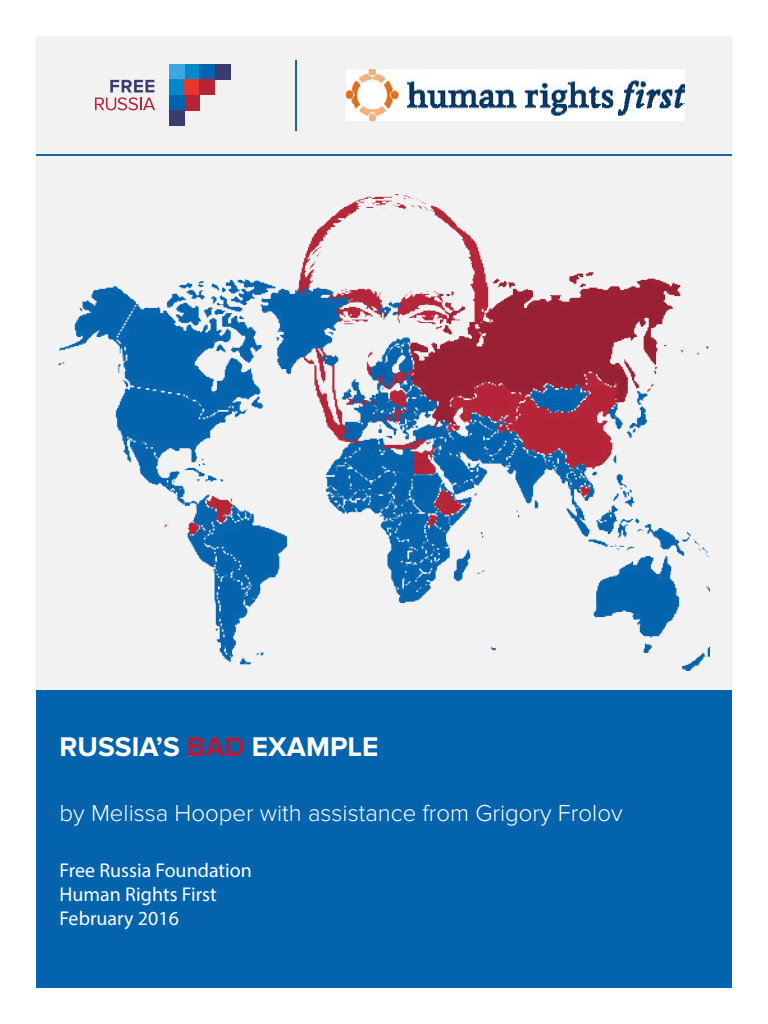
<style>
.page{position:relative;width:768px;height:1024px;background:#fff}
.page>*{position:absolute;margin:0;border:0;box-sizing:border-box;transform-origin:0 0}
.t1{font:700 28px "Proxima Nova";color:#fff}
.t2{font:300 24px "Proxima Nova";color:#fff}
.t3{font:20px/24px "Myriad Pro";color:#fff}
.s1{color:#b31b36}
</style>
<div class="page">
<div style="left:36px;top:36px;width:696px;height:830px;background:#f2f2f2"></div>
<img style="left:59px;top:194px;width:650px;height:476px">
<div style="left:36px;top:690px;width:696px;height:298px;background:#0363ad"></div>
<hr style="left:36px;top:154px;width:696px;height:2px;background:#1963ab">
<div style="left:185px;top:65px;width:15px;height:15px;background:#0088cd"></div>
<div style="left:169px;top:65px;width:16px;height:15px;background:#3ba9e0"></div>
<div style="left:200px;top:65px;width:15px;height:15px;background:#0063ae"></div>
<div style="left:169px;top:80px;width:16px;height:15px;background:#0088cd"></div>
<div style="left:185px;top:80px;width:15px;height:15px;background:#e7362b"></div>
<div style="left:200px;top:80px;width:15px;height:15px;background:#b42336"></div>
<div style="left:185px;top:95px;width:15px;height:15px;background:#b42336"></div>
<div style="left:169px;top:95px;width:16px;height:15px;background:#0063ae"></div>
<div style="left:169px;top:110px;width:16px;height:15px;background:#3c3b6f"></div>
<div style="left:215px;top:65px;width:15px;height:15px;background:#3c3b6f"></div>
<svg style="left:95px;top:80px;width:60px;height:30px"></svg>
<img style="left:347px;top:69px;width:338px;height:51px">
<hr style="left:295px;top:60px;width:2px;height:71px;background:#1963ab">
<h1 class="t1" style="left:60px;top:731px;width:320px">RUSSIA’S <span class="s1">BAD</span> EXAMPLE</h1>
<p class="t2" style="left:60px;top:799px;width:565px">by Melissa Hooper with assistance from Grigory Frolov</p>
<p class="t3" style="left:60px;top:858px;width:194px">Free Russia Foundation<br>Human Rights First<br>February 2016</p>
</div>
